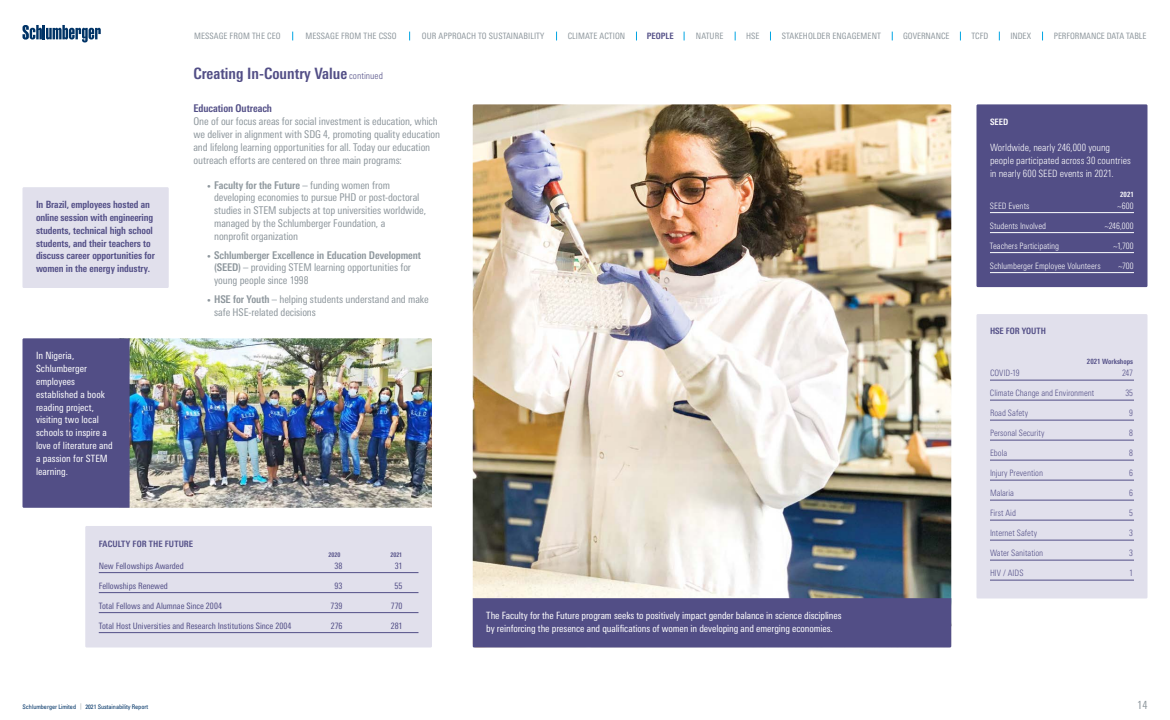
<style>
.page{position:relative;width:1170px;height:720px;background:#fff}
.page>*{position:absolute;margin:0;border:0;box-sizing:border-box;transform-origin:0 0}
.t1{font:700 condensed 15.62px "Univers Next Pro";color:#524e86}
.t2{font:condensed 11.25px "Univers Next Pro";color:#8e979d}
.t3{font:condensed 10.62px/12.8px "Univers Next Pro";letter-spacing:-.01em;color:#8e979d}
.t4{font:700 condensed 10.62px "Univers Next Pro";letter-spacing:-.005em;color:#524e86}
.t5{font:condensed 10px/12.8px "Univers Next Pro";letter-spacing:-.005em;color:#fff}
.t6{font:700 condensed 10px/12.8px "Univers Next Pro";letter-spacing:-.01em;color:#524e86}
.t7{font:300 condensed 10px/12.8px "Univers Next Pro";color:#fff}
.t8{font:300 condensed 8.75px "Univers Next Pro";color:#524e86}
.t9{font:condensed 8.75px "Univers Next Pro";letter-spacing:-.005em;color:#524e86}
.t10{font:condensed 8.75px "Univers Next Pro";letter-spacing:.01em;color:#8e979d}
.t11{font:300 condensed 8.75px "Univers Next Pro";color:#fff}
.t12{font:700 condensed 8.75px "Univers Next Pro";letter-spacing:.005em;color:#524e86}
.t13{font:condensed 8.75px "Univers Next Pro";letter-spacing:-.01em;color:#8e979d}
.t14{font:700 condensed 8.75px "Univers Next Pro";color:#fff}
.t15{font:700 condensed 7.19px "Univers Next Pro";color:#524e86}
.t16{font:700 condensed 7.19px "Univers Next Pro";color:#fff}
.t17{font:condensed 6.25px "Univers";letter-spacing:-.01em;color:#036}
.t18{font:700 condensed 6.25px "Univers Next Pro";letter-spacing:.01em;color:#524e86}
.s1{font-weight:300;font-size:9.38px}
.s2{font-size:7.5px}
.s3{font-weight:700}
.s4{color:#8e979d}
</style>
<div class="page">
<div style="left:977px;top:104px;width:171px;height:183px;background:#524e86"></div>
<hr style="left:990px;top:212px;width:144px;height:1px;background:#fff">
<hr style="left:990px;top:232px;width:144px;height:1px;background:#fff">
<hr style="left:990px;top:252px;width:144px;height:1px;background:#fff">
<hr style="left:990px;top:272px;width:144px;height:1px;background:#fff">
<div style="left:977px;top:314px;width:171px;height:285px;background:#e1e0ec"></div>
<hr style="left:990px;top:380px;width:144px;height:1px;background:#524e86">
<hr style="left:990px;top:400px;width:144px;height:1px;background:#524e86">
<hr style="left:990px;top:420px;width:144px;height:1px;background:#524e86">
<hr style="left:990px;top:440px;width:144px;height:1px;background:#524e86">
<hr style="left:990px;top:460px;width:144px;height:1px;background:#524e86">
<hr style="left:990px;top:480px;width:144px;height:1px;background:#524e86">
<hr style="left:990px;top:500px;width:144px;height:1px;background:#524e86">
<hr style="left:990px;top:520px;width:144px;height:1px;background:#524e86">
<hr style="left:990px;top:540px;width:144px;height:1px;background:#524e86">
<hr style="left:990px;top:560px;width:144px;height:1px;background:#524e86">
<hr style="left:990px;top:580px;width:144px;height:1px;background:#524e86">
<img style="left:473px;top:104px;width:478px;height:494px">
<div style="left:22px;top:187px;width:147px;height:101px;background:#e1e0ec"></div>
<img style="left:130px;top:338px;width:302px;height:170px">
<div style="left:22px;top:338px;width:108px;height:170px;background:#524e86"></div>
<div style="left:85px;top:526px;width:347px;height:122px;background:#e1e0ec"></div>
<hr style="left:99px;top:573px;width:319px;height:1px;background:#524e86">
<hr style="left:99px;top:593px;width:319px;height:1px;background:#524e86">
<hr style="left:99px;top:613px;width:319px;height:1px;background:#524e86">
<hr style="left:99px;top:633px;width:319px;height:1px;background:#524e86">
<div style="left:473px;top:598px;width:478px;height:50px;background:#524e86"></div>
<svg style="left:22px;top:25px;width:79px;height:17px"></svg>
<p class="t10" style="left:194px;top:31px;width:88px">MESSAGE FROM THE CEO</p>
<p class="t10" style="left:306px;top:31px;width:93px">MESSAGE FROM THE CSSO</p>
<p class="t10" style="left:422px;top:31px;width:124px">OUR APPROACH TO SUSTAINABILITY</p>
<p class="t10" style="left:568px;top:31px;width:59px">CLIMATE ACTION</p>
<p class="t12" style="left:647px;top:31px;width:29px">PEOPLE</p>
<p class="t10" style="left:696px;top:31px;width:29px">NATURE</p>
<p class="t10" style="left:746px;top:31px;width:15px">HSE</p>
<p class="t10" style="left:782px;top:31px;width:101px">STAKEHOLDER ENGAGEMENT</p>
<p class="t10" style="left:903px;top:31px;width:48px">GOVERNANCE</p>
<p class="t10" style="left:971px;top:31px;width:18px">TCFD</p>
<p class="t10" style="left:1011px;top:31px;width:22px">INDEX</p>
<p class="t13" style="left:1054px;top:31px;width:94px">PERFORMANCE DATA TABLE</p>
<p class="t6" style="left:36px;top:198px;width:120px">In Brazil, employees hosted an online session with engineering students, technical high school students, and their teachers to discuss career opportunities for women in the energy industry.</p>
<p class="t5" style="left:36px;top:349px;width:78px">In Nigeria,<br>Schlumberger employees established a book reading project, visiting two local schools to inspire a love of literature and a passion for STEM learning.</p>
<h1 class="t1" style="left:194px;top:64px;width:191px">Creating In-Country Value <span class="s1">continued</span></h1>
<p class="t4" style="left:194px;top:102px;width:80px">Education Outreach</p>
<p class="t3" style="left:194px;top:115px;width:248px">One of our focus areas for social investment is education, which we deliver in alignment with SDG 4, promoting quality education and lifelong learning opportunities for all. Today our education outreach efforts are centered on three main programs:</p>
<p class="t3" style="left:214px;top:178px;width:213px;text-indent:-7px"><span class="s2">•</span> <span class="s3">Faculty for the Future</span> – funding women from developing economies to pursue PHD or post-doctoral studies in STEM subjects at top universities worldwide, managed by the Schlumberger Foundation, a<br>nonprofit organization</p>
<p class="t3" style="left:214px;top:248px;width:208px;text-indent:-7px"><span class="s2">•</span> <span class="s3">Schlumberger Excellence in Education Development (SEED)</span> – providing STEM learning opportunities for young people since 1998</p>
<p class="t3" style="left:214px;top:293px;width:216px;text-indent:-7px"><span class="s2">•</span> <span class="s3">HSE for Youth</span> – helping students understand and make safe HSE-related decisions</p>
<p class="t12" style="left:99px;top:538px;width:96px">FACULTY FOR THE FUTURE</p>
<p class="t18" style="left:328px;top:551px;width:14px">2020</p>
<p class="t18" style="left:390px;top:551px;width:13px">2021</p>
<p class="t9" style="left:99px;top:561px;width:87px">New Fellowships Awarded</p>
<p class="t9" style="left:335px;top:561px;width:9px">38</p>
<p class="t9" style="left:395px;top:561px;width:9px">31</p>
<p class="t9" style="left:99px;top:581px;width:71px">Fellowships Renewed</p>
<p class="t9" style="left:335px;top:581px;width:9px">93</p>
<p class="t9" style="left:395px;top:581px;width:9px">55</p>
<p class="t9" style="left:99px;top:601px;width:125px">Total Fellows and Alumnae Since 2004</p>
<p class="t9" style="left:331px;top:601px;width:13px">739</p>
<p class="t9" style="left:391px;top:601px;width:13px">770</p>
<p class="t9" style="left:99px;top:621px;width:194px">Total Host Universities and Research Institutions Since 2004</p>
<p class="t9" style="left:331px;top:621px;width:13px">276</p>
<p class="t9" style="left:391px;top:621px;width:13px">281</p>
<p class="t5" style="left:486px;top:609px;width:357px">The Faculty for the Future program seeks to positively impact gender balance in science disciplines by reinforcing the presence and qualifications of women in developing and emerging economies.</p>
<p class="t14" style="left:990px;top:117px;width:20px">SEED</p>
<p class="t7" style="left:990px;top:141px;width:142px">Worldwide, nearly 246,000 young people participated across 30 countries in nearly 600 SEED events in 2021.</p>
<p class="t16" style="left:1120px;top:190px;width:15px">2021</p>
<p class="t11" style="left:990px;top:201px;width:41px">SEED Events</p>
<p class="t11" style="left:1117px;top:201px;width:18px">~600</p>
<p class="t11" style="left:990px;top:221px;width:58px">Students Involved</p>
<p class="t11" style="left:1104px;top:221px;width:31px">~246,000</p>
<p class="t11" style="left:990px;top:241px;width:71px">Teachers Participating</p>
<p class="t11" style="left:1113px;top:241px;width:22px">~1,700</p>
<p class="t11" style="left:990px;top:261px;width:112px">Schlumberger Employee Volunteers</p>
<p class="t11" style="left:1118px;top:261px;width:17px">~700</p>
<p class="t12" style="left:990px;top:326px;width:58px">HSE FOR YOUTH</p>
<p class="t15" style="left:1087px;top:357px;width:48px">2021 Workshops</p>
<p class="t8" style="left:990px;top:368px;width:31px">COVID-19</p>
<p class="t8" style="left:1122px;top:368px;width:13px">247</p>
<p class="t8" style="left:990px;top:388px;width:106px">Climate Change and Environment</p>
<p class="t8" style="left:1125px;top:388px;width:9px">35</p>
<p class="t8" style="left:990px;top:408px;width:40px">Road Safety</p>
<p class="t8" style="left:1129px;top:408px;width:5px">9</p>
<p class="t8" style="left:990px;top:428px;width:56px">Personal Security</p>
<p class="t8" style="left:1129px;top:428px;width:5px">8</p>
<p class="t8" style="left:990px;top:448px;width:19px">Ebola</p>
<p class="t8" style="left:1129px;top:448px;width:5px">8</p>
<p class="t8" style="left:990px;top:468px;width:55px">Injury Prevention</p>
<p class="t8" style="left:1129px;top:468px;width:5px">6</p>
<p class="t8" style="left:990px;top:488px;width:25px">Malaria</p>
<p class="t8" style="left:1129px;top:488px;width:5px">6</p>
<p class="t8" style="left:990px;top:508px;width:28px">First Aid</p>
<p class="t8" style="left:1129px;top:508px;width:5px">5</p>
<p class="t8" style="left:990px;top:528px;width:49px">Internet Safety</p>
<p class="t8" style="left:1129px;top:528px;width:5px">3</p>
<p class="t8" style="left:990px;top:548px;width:55px">Water Sanitation</p>
<p class="t8" style="left:1129px;top:548px;width:5px">3</p>
<p class="t8" style="left:990px;top:568px;width:35px">HIV / AIDS</p>
<p class="t8" style="left:1129px;top:568px;width:5px">1</p>
<p class="t17" style="left:22px;top:702px;width:127px">Schlumberger Limited <span class="s4">|</span> 2021 Sustainability Report</p>
<p class="t2" style="left:1137px;top:698px;width:12px">14</p>
</div>
